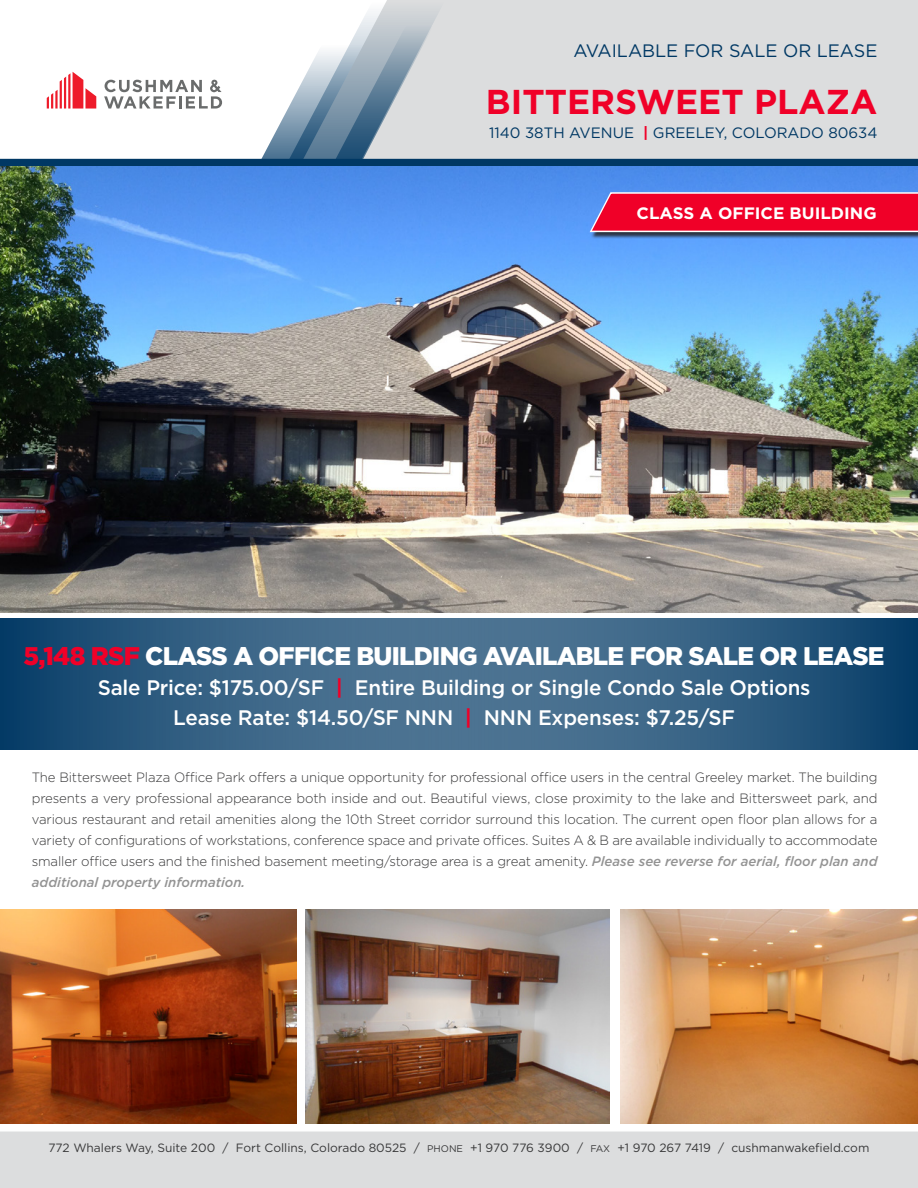
<style>
.page{position:relative;width:918px;height:1188px;background:#fff}
.page>*{position:absolute;margin:0;border:0;box-sizing:border-box;transform-origin:0 0}
.t1{font:700 34.5px "Gotham";color:#f00028}
.Head_2_-_Navy{font:900 25.5px "Gotham";letter-spacing:-.03em;color:#fff}
.Head_2_-_Navy-2{font:500 21px/30px "Gotham";letter-spacing:-.01em;color:#fff;text-align:center}
.t2{font:18px "Gotham";color:#003864}
.Tag_Text_-_white{font:700 16.5px "Gotham";color:#fff}
.t3{font:15px "Gotham";color:#003864}
.Body_Text{font:300 13.5px/21px "Gotham";letter-spacing:-.01em;color:#383839;text-align:justify}
.t4{font:12px "Gotham";color:#383839}
.s1{font-weight:700;color:#f00028}
.s2{color:#f00028}
.s3{font-weight:500;font-style:italic;color:#939393}
.s4{font-family:"Gotham Book SC800";font-size:9.6px}
</style>
<div class="page">
<div style="left:387px;top:0;width:531px;height:159px;background:#dcddde"></div>
<svg style="left:47px;top:72px;width:49px;height:37px"></svg>
<svg style="left:104px;top:80px;width:118px;height:29px"></svg>
<svg style="left:259px;top:1px;width:186px;height:158px"></svg>
<div style="left:0;top:159px;width:918px;height:7px;background:#003864"></div>
<div style="left:0;top:1131px;width:918px;height:57px;background:#dcddde"></div>
<div style="left:0;top:619px;width:837px;height:131px;background:#0e426c"></div>
<svg style="left:79px;top:619px;width:839px;height:131px"></svg>
<img style="left:306px;top:909px;width:304px;height:215px">
<img style="left:0;top:166px;width:918px;height:447px">
<img style="left:0;top:909px;width:296px;height:215px">
<img style="left:620px;top:909px;width:298px;height:215px">
<div style="left:591px;top:193px;width:327px;height:45px;background:#231f20;opacity:.85"></div>
<svg style="left:589px;top:191px;width:329px;height:42px"></svg>
<p class="t2" style="left:573px;top:39px;width:306px">AVAILABLE FOR SALE OR LEASE</p>
<p class="t1" style="left:486px;top:79px;width:393px">BITTERSWEET PLAZA</p>
<p class="t3" style="left:489px;top:123px;width:390px">1140 38TH AVENUE <span class="s1">|</span> GREELEY, COLORADO 80634</p>
<p class="Tag_Text_-_white" style="left:637px;top:202px;width:242px">CLASS A OFFICE BUILDING</p>
<p class="Head_2_-_Navy" style="left:24px;top:638px;width:863px"><span class="s2">5,148 RSF</span> CLASS A OFFICE BUILDING AVAILABLE FOR SALE OR LEASE</p>
<p class="Head_2_-_Navy-2" style="left:98px;top:672px;width:714px">Sale Price: $175.00/SF <span class="s1">|</span> Entire Building or Single Condo Sale Options<br>Lease Rate: $14.50/SF NNN <span class="s1">|</span> NNN Expenses: $7.25/SF</p>
<p class="Body_Text" style="left:32px;top:766px;width:847px">The Bittersweet Plaza Office Park offers a unique opportunity for professional office users in the central Greeley market. The building presents a very professional appearance both inside and out. Beautiful views, close proximity to the lake and Bittersweet park, and various restaurant and retail amenities along the 10th Street corridor surround this location. The current open floor plan allows for a variety of configurations of workstations, conference space and private offices. Suites A &amp; B are available individually to accommodate smaller office users and the finished basement meeting/storage area is a great amenity. <span class="s3">Please see reverse for aerial, floor plan and additional property information.</span></p>
<p class="t4" style="left:49px;top:1140px;width:822px">772 Whalers Way, Suite 200 / Fort Collins, Colorado 80525 / <span class="s4">PHONE</span> +1 970 776 3900 / <span class="s4">FAX</span> +1 970 267 7419 / cushmanwakefield.com</p>
</div>
